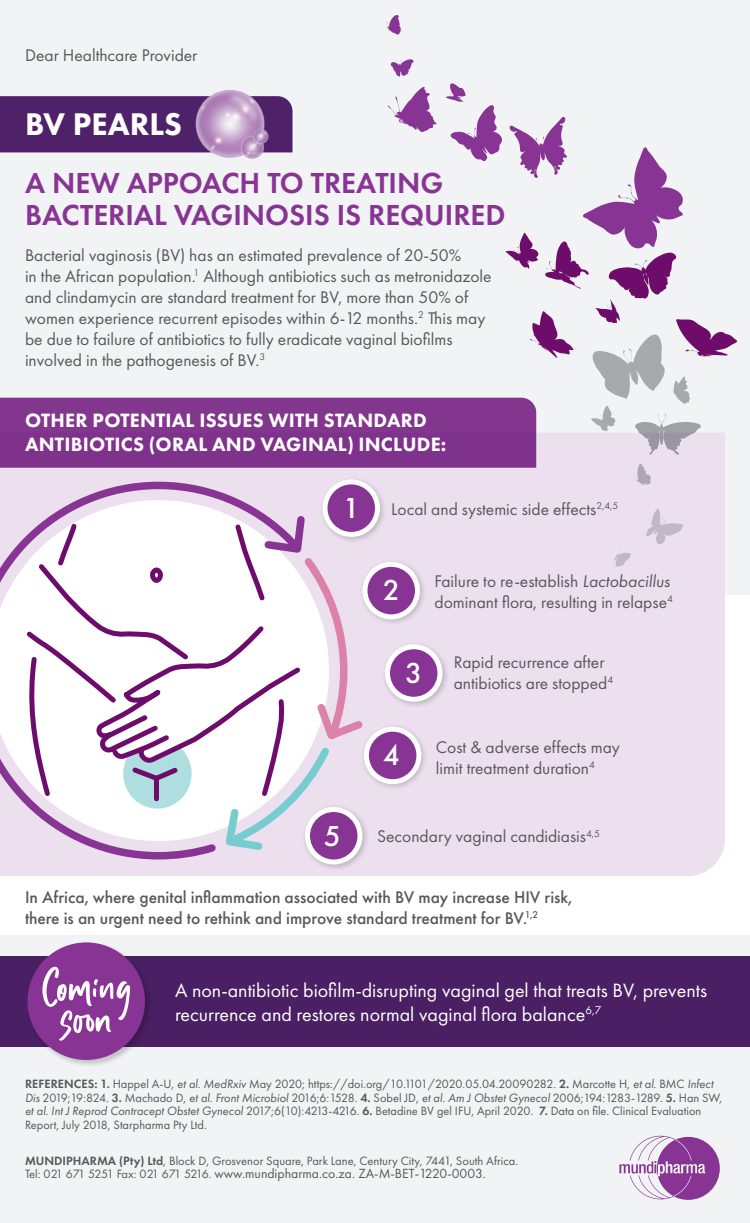
<style>
.page{position:relative;width:750px;height:1223px;background:#fff}
.page>*{position:absolute;margin:0;border:0;box-sizing:border-box;transform-origin:0 0}
.t1{font:800 32.5px "Futura PT";color:#fff}
.t2{font:600 30px/32.5px "Futura PT";color:#883494}
.t3{font:500 30px "Futura PT";color:#fff}
.t4{font:20px/24px "Futura PT";color:#fff}
.t5{font:800 20px/24px "Futura PT";letter-spacing:.01em;color:#fff}
.t6{font:17.5px/21px "Futura PT";color:#57585a}
.t7{font:500 17.5px/21px "Futura PT";color:#57585a}
.t8{font:13.75px "Futura PT";color:#57585a}
.t9{font:12.5px/13.8px "Futura PT";color:#57585a}
.s1{font-style:italic}
.s2{font-weight:600}
.s3{font-size:12.5px}
</style>
<div class="page">
<div style="left:0;top:0;width:750px;height:1222px;background:#f2f3f4"></div>
<div style="left:0;top:96px;width:292px;height:56px;background:#4e2168"></div>
<img style="left:181px;top:89px;width:97px;height:70px">
<div style="left:0;top:956px;width:750px;height:90px;background:#4e2168"></div>
<div style="left:26px;top:941px;width:127px;height:126px;background:#000;opacity:.2"></div>
<div style="left:28px;top:942px;width:117px;height:118px;background:#883494;border-radius:50%"></div>
<svg style="left:619px;top:1135px;width:101px;height:64px"></svg>
<svg style="left:42px;top:966px;width:88px;height:74px"></svg>
<div style="left:0;top:595px;width:750px;height:340px;background:#fff"></div>
<div style="left:0;top:455px;width:725px;height:421px;background:#ece0ee"></div>
<div style="left:0;top:398px;width:536px;height:70px;background:#7f328b"></div>
<svg style="left:0;top:478px;width:308px;height:385px"></svg>
<svg style="left:221px;top:511px;width:147px;height:343px"></svg>
<div style="left:319px;top:476px;width:68px;height:68px;background:#000;opacity:.2"></div>
<div style="left:325px;top:482px;width:53px;height:52px;background:#883494;border-radius:50%"></div>
<div style="left:322px;top:479px;width:58px;height:58px;border:5px solid #fff;border-radius:50%"></div>
<div style="left:360px;top:723px;width:69px;height:68px;background:#000;opacity:.2"></div>
<div style="left:366px;top:729px;width:53px;height:52px;background:#883494;border-radius:50%"></div>
<div style="left:364px;top:726px;width:57px;height:58px;border:5px solid #fff;border-radius:50%"></div>
<div style="left:359px;top:558px;width:68px;height:68px;background:#000;opacity:.2"></div>
<div style="left:365px;top:564px;width:53px;height:53px;background:#883494;border-radius:50%"></div>
<div style="left:362px;top:562px;width:58px;height:57px;border:5px solid #fff;border-radius:50%"></div>
<div style="left:381px;top:640px;width:69px;height:69px;background:#000;opacity:.2"></div>
<div style="left:388px;top:646px;width:52px;height:53px;background:#883494;border-radius:50%"></div>
<div style="left:385px;top:644px;width:57px;height:57px;border:5px solid #fff;border-radius:50%"></div>
<div style="left:301px;top:803px;width:69px;height:69px;background:#000;opacity:.2"></div>
<div style="left:308px;top:809px;width:52px;height:53px;background:#883494;border-radius:50%"></div>
<div style="left:305px;top:807px;width:57px;height:57px;border:5px solid #fff;border-radius:50%"></div>
<div style="left:123px;top:738px;width:69px;height:70px;background:#aedee0;border-radius:50%"></div>
<svg style="left:22px;top:520px;width:282px;height:283px"></svg>
<svg style="left:391px;top:59px;width:23px;height:18px"></svg>
<svg style="left:388px;top:87px;width:49px;height:45px"></svg>
<svg style="left:387px;top:15px;width:14px;height:20px"></svg>
<svg style="left:646px;top:508px;width:37px;height:36px"></svg>
<svg style="left:445px;top:83px;width:292px;height:372px"></svg>
<svg style="left:635px;top:464px;width:16px;height:21px"></svg>
<svg style="left:614px;top:550px;width:17px;height:16px"></svg>
<p class="t6" style="left:25px;top:45px;width:174px">Dear Healthcare Provider</p>
<p class="t1" style="left:25px;top:104px;width:158px">BV PEARLS</p>
<p class="t2" style="left:25px;top:166px;width:482px">A NEW APPOACH TO TREATING<br>BACTERIAL VAGINOSIS IS REQUIRED</p>
<p class="t6" style="left:25px;top:244px;width:468px">Bacterial vaginosis (BV) has an estimated prevalence of 20-50%<br>in the African population.<sup>1</sup> Although antibiotics such as metronidazole and clindamycin are standard treatment for BV, more than 50% of women experience recurrent episodes within 6-12 months.<sup>2</sup> This may be due to failure of antibiotics to fully eradicate vaginal biofilms involved in the pathogenesis of BV.<sup>3</sup></p>
<p class="t5" style="left:25px;top:408px;width:423px">OTHER POTENTIAL ISSUES WITH STANDARD<br>ANTIBIOTICS (ORAL AND VAGINAL) INCLUDE:</p>
<p class="t3" style="left:343px;top:490px;width:19px">1</p>
<p class="t6" style="left:391px;top:498px;width:229px">Local and systemic side effects<sup>2,4,5</sup></p>
<p class="t3" style="left:383px;top:572px;width:19px">2</p>
<p class="t6" style="left:435px;top:570px;width:240px">Failure to re-establish <span class="s1">Lactobacillus </span>dominant flora, resulting in relapse<sup>4</sup></p>
<p class="t3" style="left:405px;top:655px;width:19px">3</p>
<p class="t6" style="left:454px;top:651px;width:161px">Rapid recurrence after antibiotics are stopped<sup>4</sup></p>
<p class="t3" style="left:383px;top:737px;width:19px">4</p>
<p class="t6" style="left:436px;top:736px;width:186px">Cost &amp; adverse effects may limit treatment duration<sup>4</sup></p>
<p class="t3" style="left:324px;top:817px;width:19px">5</p>
<p class="t6" style="left:377px;top:826px;width:224px">Secondary vaginal candidiasis<sup>4,5</sup></p>
<p class="t7" style="left:25px;top:887px;width:549px">In Africa, where genital inflammation associated with BV may increase HIV risk, there is an urgent need to rethink and improve standard treatment for BV.<sup>1,2</sup></p>
<p class="t4" style="left:175px;top:978px;width:534px">A non-antibiotic biofilm-disrupting vaginal gel that treats BV, prevents recurrence and restores normal vaginal flora balance<sup>6,7</sup></p>
<p class="t9" style="left:25px;top:1076px;width:699px"><span class="s2">REFERENCES: 1.</span> Happel A-U, <span class="s1">et al</span>. <span class="s1">MedRxiv</span> May 2020; https://doi.org/10.1101/2020.05.04.20090282. <span class="s2">2.</span> Marcotte H, <span class="s1">et al</span>. BMC <span class="s1">Infect Dis</span> 2019;19:824. <span class="s2">3.</span> Machado D, <span class="s1">et al. Front Microbiol</span> 2016;6:1528. <span class="s2">4.</span> Sobel JD, <span class="s1">et al. Am J Obstet Gynecol</span> 2006;194:1283-1289. <span class="s2">5.</span> Han SW, <span class="s1">et al. Int J Reprod Contracept Obstet Gynecol</span> 2017;6(10):4213-4216. <span class="s2">6.</span> Betadine BV gel IFU, April 2020. <span class="s2">7.</span> Data on file. Clinical Evaluation Report, July 2018, Starpharma Pty Ltd.</p>
<p class="t9" style="left:25px;top:1153px;width:495px"><span class="s2">MUNDIPHARMA (Pty) Ltd</span>, Block D, Grosvenor Square, Park Lane, Century City, 7441, South Africa.</p>
<p class="t8" style="left:25px;top:1165px;width:462px"><span class="s3">Tel: 021 671 5251 Fax: 021 671 5216.</span> www.mundipharma.co.za. ZA-M-BET-1220-0003.</p>
</div>
